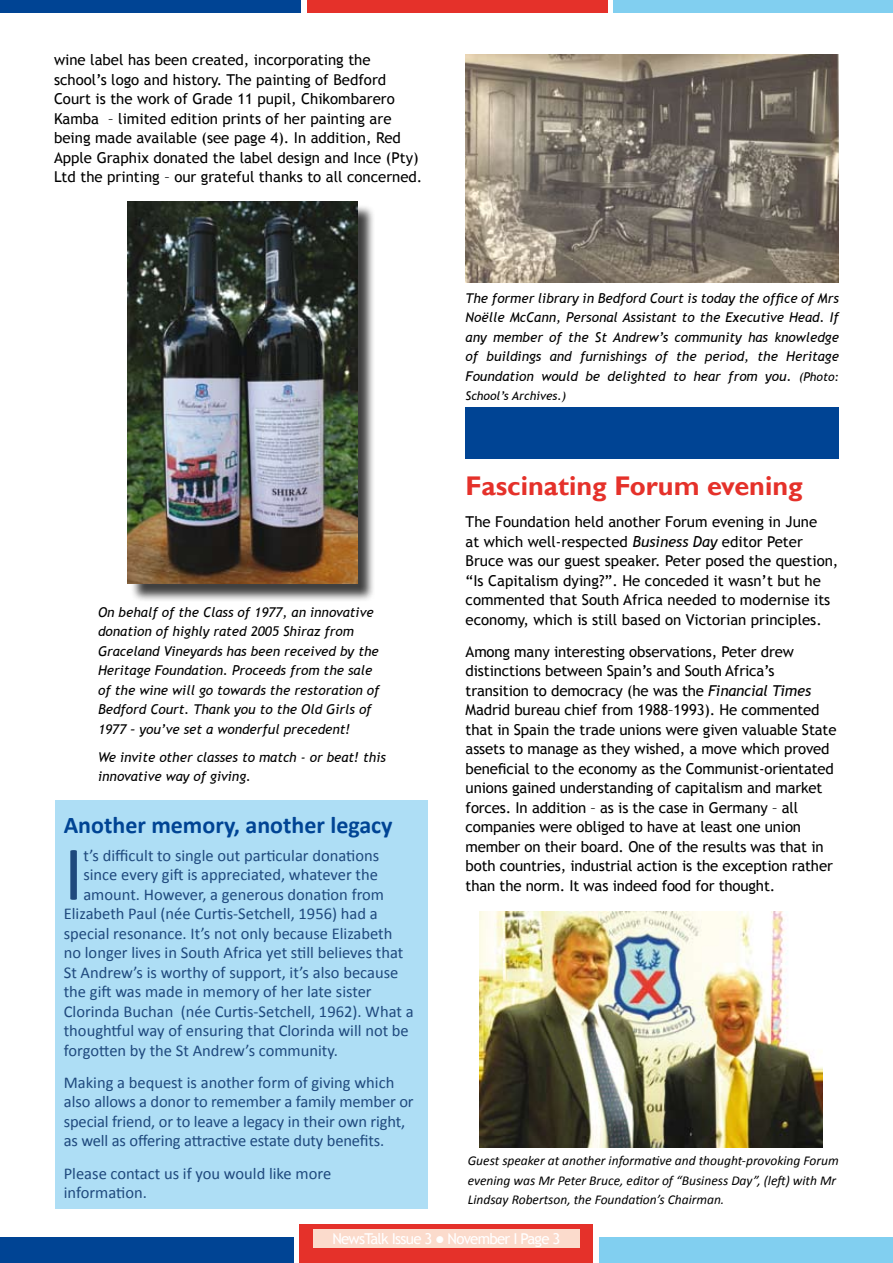
<style>
.page{position:relative;width:893px;height:1263px;background:#fff}
.page>*{position:absolute;margin:0;border:0;box-sizing:border-box;transform-origin:0 0}
.t1{font:78px "Calibri";color:#1f497d}
.t2{font:700 27px "Gill Sans";color:#e5312a}
.t3{font:700 24px "Calibri";color:#004494}
.t4{font:16.5px/19.5px "Calibri";color:#1f497d}
.t5{font:15.75px "Trebuchet MS";color:#fff}
.t6{font:15px/19.5px "Trebuchet MS";letter-spacing:-.01em;color:#000}
.t7{font:15px "Trebuchet MS";letter-spacing:-.05em;color:#fff}
.t8{font:italic 13.5px/19.5px "Trebuchet MS";color:#000}
.t9{font:italic 13.5px/19.5px "Calibri";color:#000}
.t10{font:italic 12px "Trebuchet MS";color:#000}
.s1{font-size:12px}
.s2{font-style:italic}
</style>
<div class="page">
<div style="left:0;top:1237px;width:293px;height:26px;background:#004494"></div>
<div style="left:300px;top:1225px;width:293px;height:38px;background:#e5312a"></div>
<div style="left:600px;top:1237px;width:293px;height:26px;background:#81cff0"></div>
<div style="left:0;top:0;width:300px;height:13px;background:#004494"></div>
<div style="left:307px;top:0;width:300px;height:13px;background:#e5312a"></div>
<div style="left:614px;top:0;width:279px;height:13px;background:#81cff0"></div>
<div style="left:55px;top:800px;width:372px;height:409px;background:#aedef5"></div>
<div style="left:313px;top:1229px;width:266px;height:19px;background:#fbdbcc"></div>
<div style="left:466px;top:408px;width:373px;height:51px;background:#004494"></div>
<img style="left:466px;top:54px;width:373px;height:228px">
<img style="left:479px;top:911px;width:343px;height:237px">
<div style="left:130px;top:204px;width:246px;height:398px;background:#000;opacity:.75"></div>
<img style="left:128px;top:202px;width:229px;height:381px">
<p class="t6" style="left:54px;top:50px;width:370px">wine label has been created, incorporating the school’s logo and history. The painting of Bedford Court is the work of Grade 11 pupil, Chikombarero Kamba – limited edition prints of her painting are being made available (see page 4). In addition, Red Apple Graphix donated the label design and Ince (Pty)<br>Ltd the printing – our grateful thanks to all concerned.</p>
<p class="t8" style="left:466px;top:288px;width:375px;text-align:justify">The former library in Bedford Court is today the office of Mrs Noëlle McCann, Personal Assistant to the Executive Head. If any member of the St Andrew’s community has knowledge of buildings and furnishings of the period, the Heritage Foundation would be delighted to hear from you. <span class="s1">(Photo:</span></p>
<p class="t10" style="left:466px;top:389px;width:102px">School’s Archives.)</p>
<h2 class="t2" style="left:466px;top:470px;width:339px">Fascinating Forum evening</h2>
<p class="t6" style="left:466px;top:512px;width:374px">The Foundation held another Forum evening in June<br>at which well-respected <span class="s2">Business Day</span> editor Peter Bruce was our guest speaker. Peter posed the question, “Is Capitalism dying?”. He conceded it wasn’t but he commented that South Africa needed to modernise its economy, which is still based on Victorian principles.</p>
<p class="t6" style="left:466px;top:642px;width:372px">Among many interesting observations, Peter drew distinctions between Spain’s and South Africa’s transition to democracy (he was the <span class="s2">Financial Times </span>Madrid bureau chief from 1988–1993). He commented that in Spain the trade unions were given valuable State assets to manage as they wished, a move which proved beneficial to the economy as the Communist-orientated unions gained understanding of capitalism and market forces. In addition – as is the case in Germany – all companies were obliged to have at least one union member on their board. One of the results was that in both countries, industrial action is the exception rather than the norm. It was indeed food for thought.</p>
<p class="t8" style="left:98px;top:602px;width:283px">On behalf of the Class of 1977, an innovative donation of highly rated 2005 Shiraz from Graceland Vineyards has been received by the Heritage Foundation. Proceeds from the sale of the wine will go towards the restoration of Bedford Court. Thank you to the Old Girls of 1977 – you’ve set a wonderful precedent!</p>
<p class="t8" style="left:98px;top:747px;width:289px">We invite other classes to match - or beat! this innovative way of giving.</p>
<h3 class="t3" style="left:64px;top:810px;width:330px">Another memory, another legacy</h3>
<h1 class="t1" style="left:64px;top:825px;width:21px">I</h1>
<p class="t4" style="left:83px;top:844px;width:297px">t’s difficult to single out particular donations</p>
<p class="t4" style="left:83px;top:864px;width:296px">since every gift is appreciated, whatever the</p>
<p class="t4" style="left:83px;top:883px;width:302px">amount. However, a generous donation from</p>
<p class="t4" style="left:64px;top:903px;width:315px">Elizabeth Paul (née Curtis-Setchell, 1956) had a</p>
<p class="t4" style="left:64px;top:922px;width:330px">special resonance. It’s not only because Elizabeth</p>
<p class="t4" style="left:64px;top:942px;width:341px">no longer lives in South Africa yet still believes that</p>
<p class="t4" style="left:64px;top:961px;width:336px">St Andrew’s is worthy of support, it’s also because</p>
<p class="t4" style="left:64px;top:981px;width:309px">the gift was made in memory of her late sister</p>
<p class="t4" style="left:64px;top:1000px;width:351px">Clorinda Buchan (née Curtis-Setchell, 1962). What a</p>
<p class="t4" style="left:64px;top:1020px;width:347px">thoughtful way of ensuring that Clorinda will not be</p>
<p class="t4" style="left:64px;top:1039px;width:276px">forgotten by the St Andrew’s community.</p>
<p class="t4" style="left:64px;top:1072px;width:351px">Making a bequest is another form of giving which also allows a donor to remember a family member or special friend, or to leave a legacy in their own right, as well as offering attractive estate duty benefits.</p>
<p class="t4" style="left:64px;top:1163px;width:269px">Please contact us if you would like more information.</p>
<p class="t9" style="left:468px;top:1150px;width:372px">Guest speaker at another informative and thought-provoking Forum evening was Mr Peter Bruce, editor of “Business Day”, (left) with Mr<br>Lindsay Robertson, the Foundation’s Chairman.</p>
<p class="t7" style="left:332px;top:1229px;width:229px">NewsTalk Issue 3 ● November I Page 3</p>
<p class="t5" style="left:315px;top:1228px;width:265px">NewsTalk Issue 2 • May 2009 | Page 3</p>
</div>
